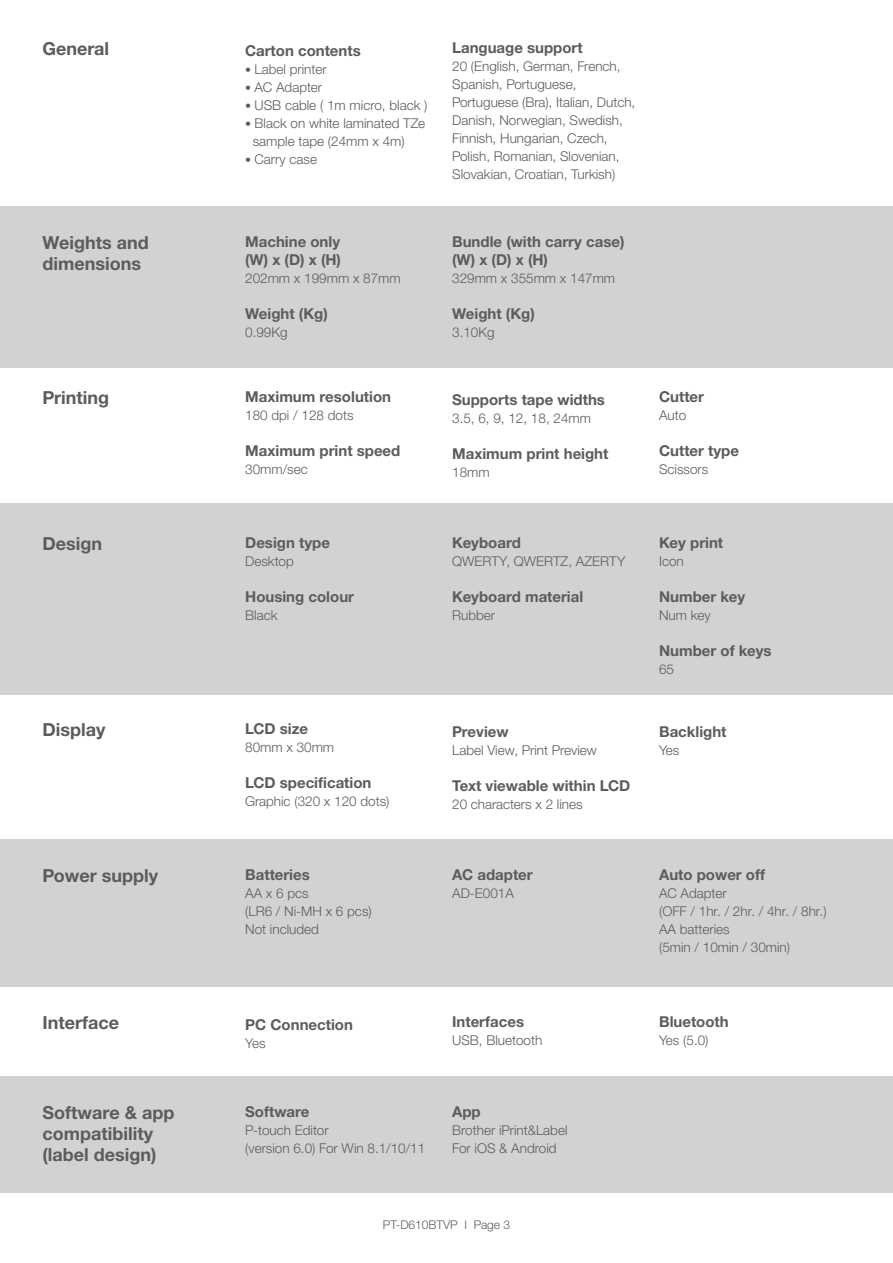
<style>
.page{position:relative;width:893px;height:1263px;background:#fff}
.page>*{position:absolute;margin:0;border:0;box-sizing:border-box;transform-origin:0 0}
.Body{font:700 18px/21px "Helvetica Neue LTW1 G";color:#5c5c5f}
.Body-2{font:700 15px "Helvetica Neue LTW1 G";color:#5c5c5f}
.Body-3{font:300 13.5px/18px "Helvetica Neue LTW1 G";color:#5c5c5f}
.Body-4{font:300 12px "Helvetica Neue LTW1 G";color:#5c5c5f}
.s1{font-size:12px}
</style>
<div class="page">
<div style="left:0;top:1076px;width:893px;height:117px;background:#d1d2d4"></div>
<div style="left:0;top:503px;width:893px;height:192px;background:#d1d2d4"></div>
<div style="left:0;top:839px;width:893px;height:148px;background:#d1d2d4"></div>
<div style="left:0;top:206px;width:893px;height:161px;background:#d1d2d4"></div>
<p class="Body" style="left:43px;top:38px;width:68px">General</p>
<p class="Body-2" style="left:245px;top:42px;width:117px">Carton contents</p>
<p class="Body-3" style="left:245px;top:61px;width:83px"><span class="s1">•</span> Label printer</p>
<p class="Body-3" style="left:245px;top:79px;width:78px"><span class="s1">•</span> AC Adapter</p>
<p class="Body-3" style="left:245px;top:97px;width:184px"><span class="s1">•</span> USB cable ( 1m micro, black )</p>
<p class="Body-3" style="left:253px;top:115px;width:174px;text-indent:-8px"><span class="s1">•</span> Black on white laminated TZe sample tape (24mm x 4m)</p>
<p class="Body-3" style="left:245px;top:151px;width:73px"><span class="s1">•</span> Carry case</p>
<p class="Body" style="left:43px;top:232px;width:108px">Weights and dimensions</p>
<p class="Body-2" style="left:245px;top:232px;width:96px">Machine only</p>
<p class="Body-2" style="left:245px;top:250px;width:97px">(W) x (D) x (H)</p>
<p class="Body-3" style="left:245px;top:269px;width:157px">202mm x 199mm x 87mm</p>
<p class="Body-2" style="left:245px;top:304px;width:84px">Weight (Kg)</p>
<p class="Body-3" style="left:245px;top:323px;width:44px">0.99Kg</p>
<p class="Body" style="left:43px;top:387px;width:68px">Printing</p>
<p class="Body-2" style="left:245px;top:387px;width:147px">Maximum resolution</p>
<p class="Body-3" style="left:245px;top:406px;width:110px">180 dpi / 128 dots</p>
<p class="Body-2" style="left:245px;top:441px;width:157px">Maximum print speed</p>
<p class="Body-3" style="left:245px;top:460px;width:64px">30mm/sec</p>
<p class="Body" style="left:43px;top:533px;width:61px">Design</p>
<p class="Body-2" style="left:245px;top:533px;width:86px">Design type</p>
<p class="Body-3" style="left:245px;top:552px;width:50px">Desktop</p>
<p class="Body-2" style="left:245px;top:587px;width:110px">Housing colour</p>
<p class="Body-3" style="left:245px;top:606px;width:34px">Black</p>
<p class="Body-2" style="left:452px;top:39px;width:132px">Language support</p>
<p class="Body-3" style="left:452px;top:57px;width:185px">20 (English, German, French,<br>Spanish, Portuguese,<br>Portuguese (Bra), Italian, Dutch,<br>Danish, Norwegian, Swedish,<br>Finnish, Hungarian, Czech,<br>Polish, Romanian, Slovenian,<br>Slovakian, Croatian, Turkish)</p>
<p class="Body-2" style="left:452px;top:232px;width:174px">Bundle (with carry case)</p>
<p class="Body-2" style="left:452px;top:250px;width:97px">(W) x (D) x (H)</p>
<p class="Body-3" style="left:452px;top:269px;width:165px">329mm x 355mm x 147mm</p>
<p class="Body-2" style="left:452px;top:304px;width:84px">Weight (Kg)</p>
<p class="Body-3" style="left:452px;top:323px;width:44px">3.10Kg</p>
<p class="Body-2" style="left:452px;top:390px;width:154px">Supports tape widths</p>
<p class="Body-3" style="left:452px;top:409px;width:140px">3.5, 6, 9, 12, 18, 24mm</p>
<p class="Body-2" style="left:452px;top:444px;width:158px">Maximum print height</p>
<p class="Body-3" style="left:452px;top:463px;width:39px">18mm</p>
<p class="Body-2" style="left:452px;top:533px;width:70px">Keyboard</p>
<p class="Body-3" style="left:452px;top:552px;width:175px">QWERTY, QWERTZ, AZERTY</p>
<p class="Body-2" style="left:452px;top:587px;width:133px">Keyboard material</p>
<p class="Body-3" style="left:452px;top:606px;width:45px">Rubber</p>
<p class="Body" style="left:43px;top:719px;width:64px">Display</p>
<p class="Body-2" style="left:245px;top:719px;width:64px">LCD size</p>
<p class="Body-3" style="left:245px;top:738px;width:91px">80mm x 30mm</p>
<p class="Body-2" style="left:245px;top:773px;width:128px">LCD specification</p>
<p class="Body-3" style="left:245px;top:792px;width:146px">Graphic (320 x 120 dots)</p>
<p class="Body" style="left:43px;top:865px;width:117px">Power supply</p>
<p class="Body-2" style="left:245px;top:865px;width:66px">Batteries</p>
<p class="Body-3" style="left:245px;top:884px;width:128px">AA x 6 pcs<br>(LR6 / Ni-MH x 6 pcs)<br>Not included</p>
<p class="Body-2" style="left:452px;top:723px;width:58px">Preview</p>
<p class="Body-3" style="left:452px;top:741px;width:146px">Label View, Print Preview</p>
<p class="Body-2" style="left:452px;top:777px;width:180px">Text viewable within LCD</p>
<p class="Body-3" style="left:452px;top:795px;width:132px">20 characters x 2 lines</p>
<p class="Body-2" style="left:452px;top:865px;width:82px">AC adapter</p>
<p class="Body-3" style="left:452px;top:884px;width:63px">AD-E001A</p>
<p class="Body" style="left:43px;top:1012px;width:78px">Interface</p>
<p class="Body-2" style="left:245px;top:1016px;width:109px">PC Connection</p>
<p class="Body-3" style="left:245px;top:1034px;width:22px">Yes</p>
<p class="Body" style="left:43px;top:1102px;width:133px">Software &amp; app compatibility</p>
<p class="Body" style="left:43px;top:1144px;width:115px">(label design)</p>
<p class="Body-2" style="left:245px;top:1102px;width:66px">Software</p>
<p class="Body-3" style="left:245px;top:1121px;width:85px">P-touch Editor</p>
<p class="Body-3" style="left:245px;top:1139px;width:182px">(version 6.0) For Win 8.1/10/11</p>
<p class="Body-2" style="left:452px;top:1012px;width:73px">Interfaces</p>
<p class="Body-3" style="left:452px;top:1031px;width:92px">USB, Bluetooth</p>
<p class="Body-2" style="left:452px;top:1102px;width:30px">App</p>
<p class="Body-3" style="left:452px;top:1121px;width:117px">Brother iPrint&amp;Label</p>
<p class="Body-3" style="left:452px;top:1139px;width:106px">For iOS &amp; Android</p>
<p class="Body-4" style="left:383px;top:1217px;width:129px">PT-D610BTVP I Page 3</p>
<p class="Body-2" style="left:659px;top:387px;width:46px">Cutter</p>
<p class="Body-3" style="left:659px;top:406px;width:29px">Auto</p>
<p class="Body-2" style="left:659px;top:441px;width:81px">Cutter type</p>
<p class="Body-3" style="left:659px;top:460px;width:51px">Scissors</p>
<p class="Body-2" style="left:659px;top:533px;width:66px">Key print</p>
<p class="Body-3" style="left:659px;top:552px;width:26px">Icon</p>
<p class="Body-2" style="left:659px;top:587px;width:88px">Number key</p>
<p class="Body-3" style="left:659px;top:606px;width:53px">Num key</p>
<p class="Body-2" style="left:659px;top:641px;width:114px">Number of keys</p>
<p class="Body-3" style="left:659px;top:660px;width:17px">65</p>
<p class="Body-2" style="left:659px;top:723px;width:69px">Backlight</p>
<p class="Body-3" style="left:659px;top:741px;width:22px">Yes</p>
<p class="Body-2" style="left:659px;top:865px;width:108px">Auto power off</p>
<p class="Body-3" style="left:659px;top:884px;width:69px">AC Adapter</p>
<p class="Body-3" style="left:659px;top:902px;width:169px">(OFF / 1hr. / 2hr. / 4hr. / 8hr.)</p>
<p class="Body-3" style="left:659px;top:920px;width:72px">AA batteries</p>
<p class="Body-3" style="left:659px;top:938px;width:133px">(5min / 10min / 30min)</p>
<p class="Body-2" style="left:659px;top:1012px;width:71px">Bluetooth</p>
<p class="Body-3" style="left:659px;top:1031px;width:51px">Yes (5.0)</p>
</div>
